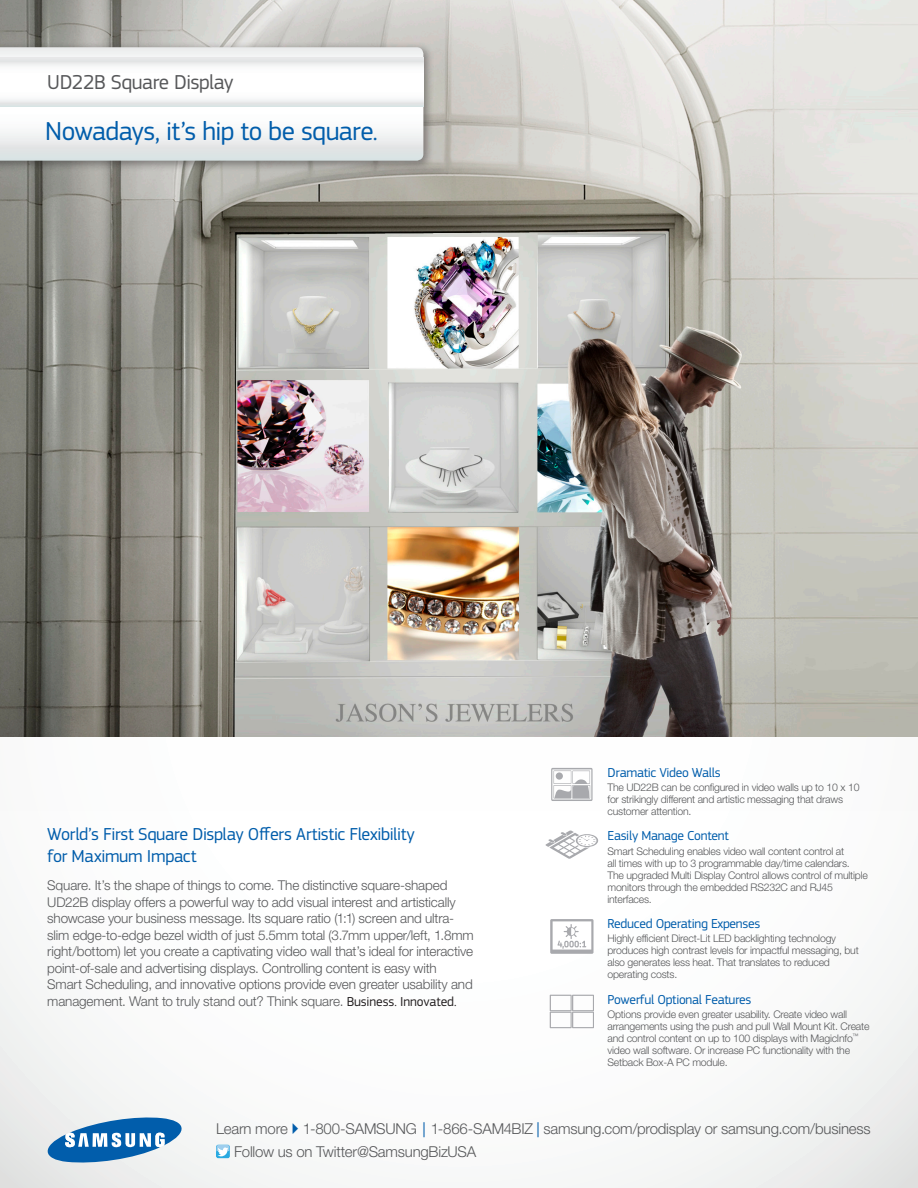
<style>
.page{position:relative;width:918px;height:1188px;background:#fff}
.page>*{position:absolute;margin:0;border:0;box-sizing:border-box;transform-origin:0 0}
.Page_Subhead{font:27px "PF Square Sans Pro";letter-spacing:-.025em;color:#015dab}
.Datasheet_Title_Desc{font:21px "PF Square Sans Pro";letter-spacing:-.025em;color:#57585a}
.Headline_Large{font:18px/21.6px "PF Square Sans Pro";letter-spacing:-.02em;color:#015dab}
.contact_line{font:300 15px "Helvetica Neue";letter-spacing:-.015em;color:#57585a}
.twitter_line{font:300 15px "Helvetica Neue";letter-spacing:-.015em;color:#57585a}
.Body_copy_large{font:300 13.5px/16.5px "Helvetica Neue";letter-spacing:-.01em;color:#57585a}
.Feature{font:13.5px "PF Square Sans Pro";letter-spacing:-.02em;color:#015dab}
.Feature_Copy{font:300 10.5px/12px "Helvetica Neue";letter-spacing:-.02em;color:#57585a}
.s1{font-family:"PF Square Sans Pro";font-weight:400;color:#231f20}
.s2{font-weight:400;color:#015dab}
</style>
<div class="page">
<svg style="left:0;top:1091px;width:918px;height:97px"></svg>
<img style="left:0;top:0;width:918px;height:736px">
<div style="left:0;top:42px;width:435px;height:130px;background:#231f20;opacity:.45"></div>
<svg style="left:0;top:47px;width:423px;height:114px"></svg>
<svg style="left:0;top:58px;width:423px;height:48px"></svg>
<svg style="left:216px;top:1145px;width:14px;height:13px"></svg>
<svg style="left:40px;top:1116px;width:149px;height:48px"></svg>
<svg style="left:550px;top:919px;width:44px;height:35px"></svg>
<svg style="left:545px;top:830px;width:54px;height:29px"></svg>
<svg style="left:550px;top:995px;width:44px;height:33px"></svg>
<svg style="left:551px;top:768px;width:42px;height:33px"></svg>
<svg style="left:293px;top:1123px;width:5px;height:11px"></svg>
<p class="Datasheet_Title_Desc" style="left:47px;top:70px;width:188px">UD22B Square Display</p>
<p class="Page_Subhead" style="left:45px;top:116px;width:334px">Nowadays, it’s hip to be square.</p>
<p class="Headline_Large" style="left:47px;top:823px;width:369px">World’s First Square Display Offers Artistic Flexibility for Maximum Impact</p>
<p class="Body_copy_large" style="left:47px;top:877px;width:428px">Square. It’s the shape of things to come. The distinctive square-shaped UD22B display offers a powerful way to add visual interest and artistically showcase your business message. Its square ratio (1:1) screen and ultra&shy;slim edge-to-edge bezel width of just 5.5mm total (3.7mm upper/left, 1.8mm right/bottom) let you create a captivating video wall that’s ideal for interactive point-of-sale and advertising displays. Controlling content is easy with Smart Scheduling, and innovative options provide even greater usability and management. Want to truly stand out? Think square. <span class="s1">Business. Innovated.</span></p>
<p class="Feature" style="left:608px;top:765px;width:115px">Dramatic Video Walls</p>
<p class="Feature_Copy" style="left:608px;top:781px;width:254px">The UD22B can be configured in video walls up to 10 x 10 for strikingly different and artistic messaging that draws customer attention.</p>
<p class="Feature" style="left:608px;top:828px;width:123px">Easily Manage Content</p>
<p class="Feature_Copy" style="left:608px;top:845px;width:262px">Smart Scheduling enables video wall content control at<br>all times with up to 3 programmable day/time calendars.<br>The upgraded Multi Display Control allows control of multiple monitors through the embedded RS232C and RJ45 interfaces.</p>
<p class="Feature" style="left:608px;top:916px;width:154px">Reduced Operating Expenses</p>
<p class="Feature_Copy" style="left:608px;top:932px;width:253px">Highly efficient Direct-Lit LED backlighting technology produces high contrast levels for impactful messaging, but also generates less heat. That translates to reduced operating costs.</p>
<p class="Feature" style="left:608px;top:991px;width:145px">Powerful Optional Features</p>
<p class="Feature_Copy" style="left:608px;top:1008px;width:264px">Options provide even greater usability. Create video wall arrangements using the push and pull Wall Mount Kit. Create and control content on up to 100 displays with MagicInfo<sup>™ </sup>video wall software. Or increase PC functionality with the Setback Box-A PC module.</p>
<p class="contact_line" style="left:216px;top:1120px;width:656px">Learn more 1-800-SAMSUNG <span class="s2">|</span> 1-866-SAM4BIZ <span class="s2">|</span> samsung.com/prodisplay or samsung.com/business</p>
<p class="twitter_line" style="left:234px;top:1142px;width:243px">Follow us on Twitter@SamsungBizUSA</p>
</div>
